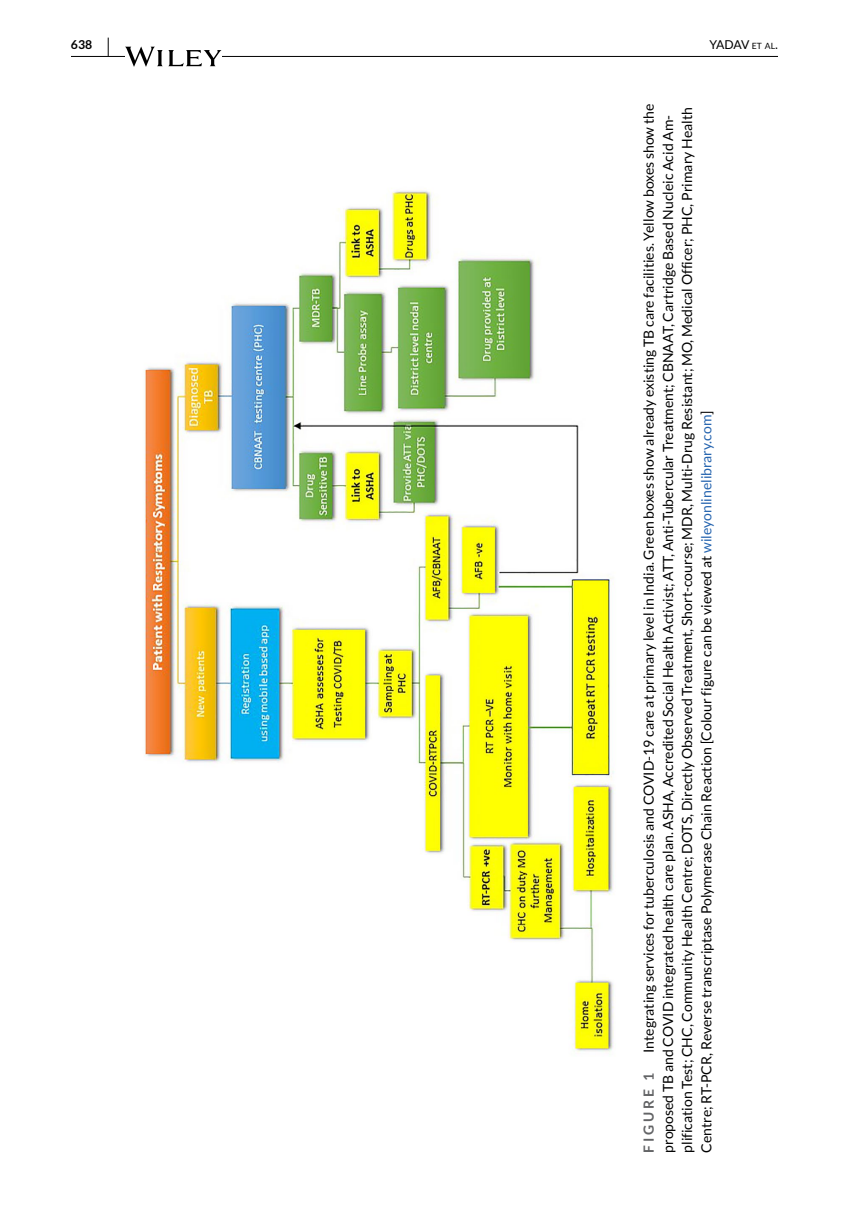
<style>
.page{position:relative;width:849px;height:1221px;background:#fff}
.page>*{position:absolute;margin:0;border:0;box-sizing:border-box;transform-origin:0 0}
.t1{font:14px/19.2px "Lato";color:#000}
.t2{font:700 14px "Lato";letter-spacing:.2em;color:#636466}
.t3{font:12.25px "Lato";letter-spacing:-.045em;color:#000}
.t4{font:700 12.25px "Lato";color:#000}
.s1{font-size:8.58px}
.s2{font-style:inherit}
.s3{color:#2564af}
</style>
<div class="page">
<hr style="left:71px;top:56px;width:706px;height:1px;background:#000">
<svg style="left:125px;top:47px;width:96px;height:20px"></svg>
<svg style="left:108px;top:38px;width:1px;height:18px"></svg>
<img style="left:144px;top:190px;width:470px;height:862px">
<p class="t4" style="left:71px;top:38px;width:23px">638</p>
<p class="t3" style="left:709px;top:38px;width:70px">YADAV <span class="s1">et al</span><span class="s2">.</span></p>
<p class="t1" style="left:638px;top:1152px;width:1050px;text-indent:100px;rotate:-90deg">Integrating services for tuberculosis and COVID-19 care at primary level in India. Green boxes show already existing TB care facilities. Yellow boxes show the proposed TB and COVID integrated health care plan. ASHA, Accredited Social Health Activist; ATT, Anti-Tubercular Treatment; CBNAAT, Cartridge Based Nucleic Acid Am&shy;plification Test; CHC, Community Health Centre; DOTS, Directly Observed Treatment, Short-course; MDR, Multi-Drug Resistant; MO, Medical Officer; PHC, Primary Health Centre; RT-PCR, Reverse transcriptase Polymerase Chain Reaction [Colour figure can be viewed at <span class="s3">wileyonlinelibrary.com</span>]</p>
<p class="t2" style="left:640px;top:1152px;width:82px;rotate:-90deg">FIGURE 1</p>
</div>
